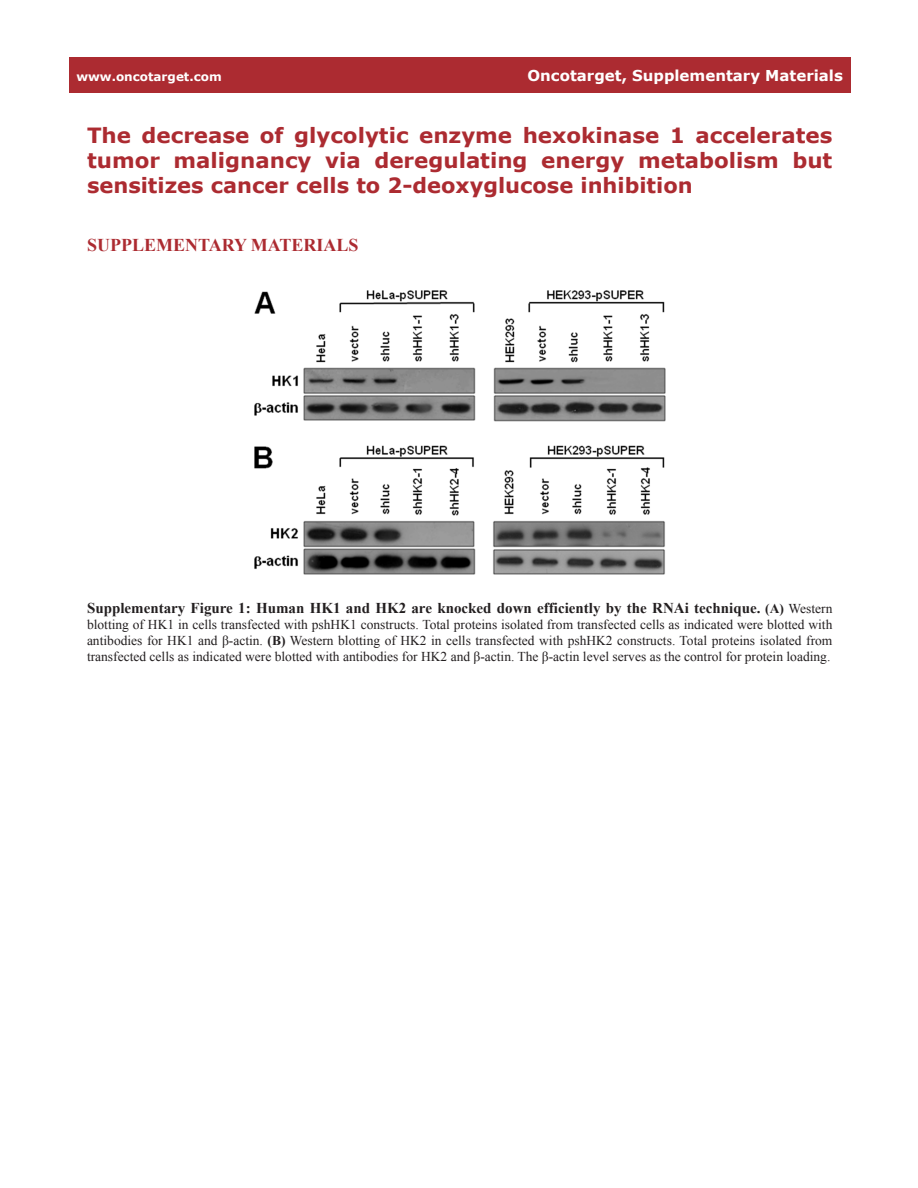
<style>
.page{position:relative;width:918px;height:1188px;background:#fff}
.page>*{position:absolute;margin:0;border:0;box-sizing:border-box;transform-origin:0 0}
.t1{font:700 21px/25.2px "Verdana";color:#ac2b31;text-align:justify}
.Heading{font:700 18px "Times New Roman";color:#ac2b31}
.figuretext{font:700 15px "Times New Roman";color:#231f20}
.Web_left{font:700 15px "Verdana";color:#fff}
.figuretext-2{font:13.5px/16.2px "Times New Roman";color:#231f20;text-align:justify}
.Web_left-2{font:700 12px "Verdana";color:#fff}
.s1{font-size:13.5px}
.s2{font-weight:400;font-size:13.5px}
.s3{font-weight:700}
</style>
<div class="page">
<div style="left:69px;top:57px;width:781px;height:36px;background:#ac2b31"></div>
<img style="left:254px;top:290px;width:412px;height:285px">
<p class="Web_left-2" style="left:76px;top:68px;width:147px">www.oncotarget.com</p>
<p class="Web_left" style="left:528px;top:65px;width:317px">Oncotarget, Supplementary Materials</p>
<p class="t1" style="left:87px;top:122px;width:747px">The decrease of glycolytic enzyme hexokinase 1 accelerates tumor malignancy via deregulating energy metabolism but sensitizes cancer cells to 2-deoxyglucose inhibition</p>
<p class="Heading" style="left:87px;top:232px;width:273px">SUPPLEMENTARY MATERIALS</p>
<p class="figuretext" style="left:87px;top:597px;width:747px">Supplementary Figure 1: Human HK1 and HK2 are knocked down efficiently by the RNAi technique. <span class="s1">(A)</span> <span class="s2">Western</span></p>
<p class="figuretext-2" style="left:87px;top:616px;width:747px">blotting of HK1 in cells transfected with pshHK1 constructs. Total proteins isolated from transfected cells as indicated were blotted with antibodies for HK1 and β-actin. <span class="s3">(B)</span> Western blotting of HK2 in cells transfected with pshHK2 constructs. Total proteins isolated from transfected cells as indicated were blotted with antibodies for HK2 and β-actin. The β-actin level serves as the control for protein loading.</p>
</div>
